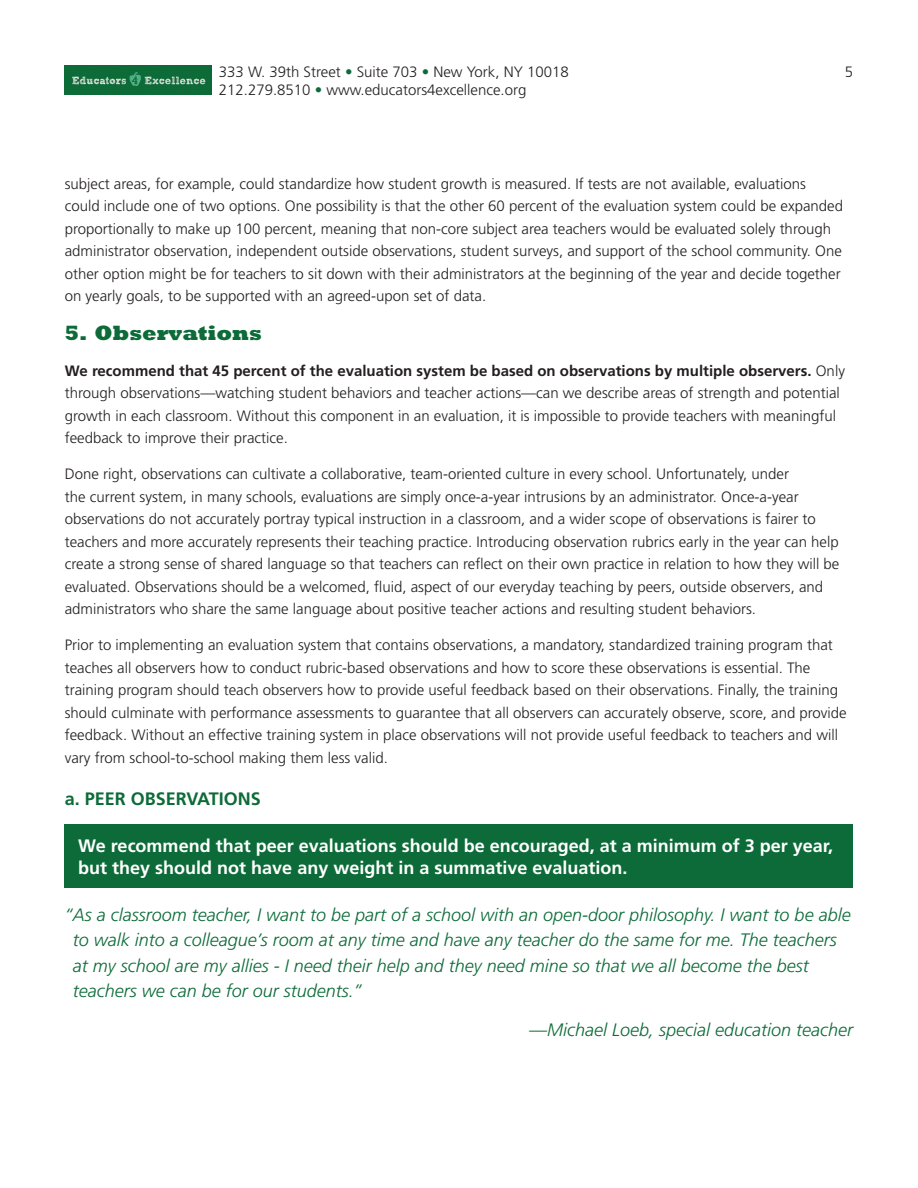
<style>
.page{position:relative;width:918px;height:1188px;background:#fff}
.page>*{position:absolute;margin:0;border:0;box-sizing:border-box;transform-origin:0 0}
.t1{font:800 21px "M Rockwell";color:#0c6b38}
.t2{font:italic 300 18px/25.5px "Frutiger";color:#0c6b38}
.t3{font:700 18px/22.5px "Frutiger";color:#fff}
.t4{font:700 18px "Frutiger";color:#0c6b38}
.t5{font:300 15px/22.5px "Frutiger";color:#231f20}
.s1{font-weight:700}
</style>
<div class="page">
<img style="left:65px;top:66px;width:146px;height:29px">
<div style="left:65px;top:824px;width:788px;height:64px;background:#0c6b38"></div>
<p class="t5" style="left:219px;top:60px;width:351px">333 W. 39th Street Suite 703 New York, NY 10018</p>
<p class="t5" style="left:845px;top:60px;width:10px">5</p>
<p class="t5" style="left:219px;top:78px;width:309px">212.279.8510 www.educators4excellence.org</p>
<p class="t5" style="left:65px;top:172px;width:780px">subject areas, for example, could standardize how student growth is measured. If tests are not available, evaluations could include one of two options. One possibility is that the other 60 percent of the evaluation system could be expanded proportionally to make up 100 percent, meaning that non-core subject area teachers would be evaluated solely through administrator observation, independent outside observations, student surveys, and support of the school community. One other option might be for teachers to sit down with their administrators at the beginning of the year and decide together on yearly goals, to be supported with an agreed-upon set of data.</p>
<h1 class="t1" style="left:65px;top:320px;width:199px">5. Observations</h1>
<p class="t5" style="left:65px;top:359px;width:782px"><span class="s1">We recommend that 45 percent of the evaluation system be based on observations by multiple observers.</span> Only through observations—watching student behaviors and teacher actions—can we describe areas of strength and potential growth in each classroom. Without this component in an evaluation, it is impossible to provide teachers with meaningful feedback to improve their practice.</p>
<p class="t5" style="left:65px;top:463px;width:776px">Done right, observations can cultivate a collaborative, team-oriented culture in every school. Unfortunately, under<br>the current system, in many schools, evaluations are simply once-a-year intrusions by an administrator. Once-a-year observations do not accurately portray typical instruction in a classroom, and a wider scope of observations is fairer to teachers and more accurately represents their teaching practice. Introducing observation rubrics early in the year can help create a strong sense of shared language so that teachers can reflect on their own practice in relation to how they will be evaluated. Observations should be a welcomed, fluid, aspect of our everyday teaching by peers, outside observers, and administrators who share the same language about positive teacher actions and resulting student behaviors.</p>
<p class="t5" style="left:65px;top:634px;width:784px">Prior to implementing an evaluation system that contains observations, a mandatory, standardized training program that teaches all observers how to conduct rubric-based observations and how to score these observations is essential. The training program should teach observers how to provide useful feedback based on their observations. Finally, the training should culminate with performance assessments to guarantee that all observers can accurately observe, score, and provide feedback. Without an effective training system in place observations will not provide useful feedback to teachers and will vary from school-to-school making them less valid.</p>
<p class="t4" style="left:65px;top:788px;width:197px">a. PEER OBSERVATIONS</p>
<p class="t3" style="left:78px;top:834px;width:756px">We recommend that peer evaluations should be encouraged, at a minimum of 3 per year, but they should not have any weight in a summative evaluation.</p>
<p class="t2" style="left:73px;top:902px;width:779px;text-indent:-8px">“As a classroom teacher, I want to be part of a school with an open-door philosophy. I want to be able to walk into a colleague’s room at any time and have any teacher do the same for me. The teachers at my school are my allies - I need their help and they need mine so that we all become the best teachers we can be for our students.”</p>
<p class="t2" style="left:529px;top:1017px;width:326px">—Michael Loeb, special education teacher</p>
</div>
